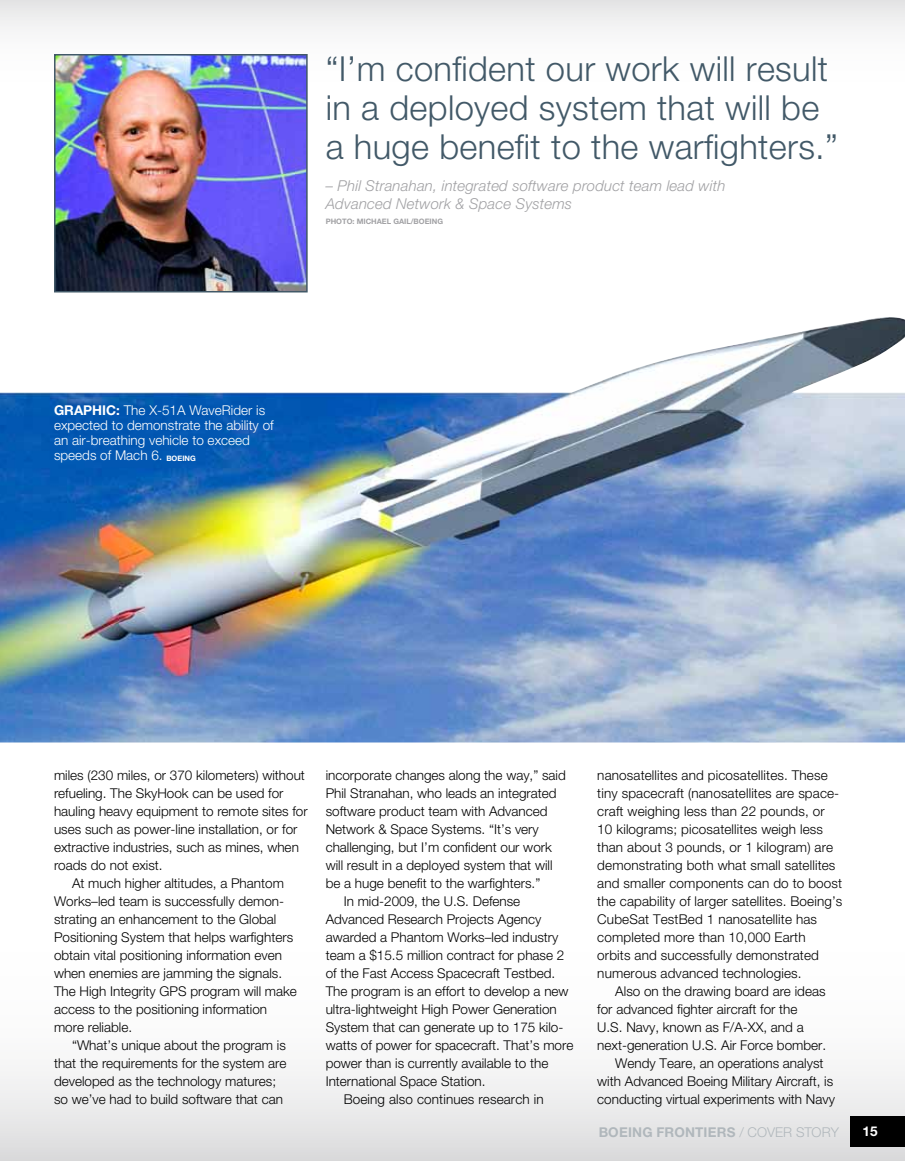
<style>
.page{position:relative;width:905px;height:1161px;background:#fff}
.page>*{position:absolute;margin:0;border:0;box-sizing:border-box;transform-origin:0 0}
.t1{font:300 34.5px/39px "Helvetica Neue";letter-spacing:.01em;color:#425968}
.t2{font:italic 300 15px/18px "Helvetica Neue";letter-spacing:.01em;color:#a1a1a4}
.t3{font:300 13.5px/18px "Helvetica Neue";color:#000}
.t4{font:300 13.5px/15px "Helvetica Neue";color:#fff}
.t5{font:700 13.5px "Helvetica Neue";letter-spacing:.015em;color:#b0b7bc}
.t6{font:700 13.5px "Helvetica Neue";color:#fff}
.t7{font:700 7.5px "Helvetica Neue";color:#a1a1a4}
.s1{font-weight:700}
.s2{font-weight:700;font-size:7.5px}
.s3{font-weight:300}
</style>
<div class="page">
<div style="left:0;top:0;width:904px;height:174px;background:linear-gradient(to bottom,#f1f1f2,#fff)"></div>
<div style="left:0;top:742px;width:904px;height:419px;background:linear-gradient(to bottom,#fff,#ececec)"></div>
<img style="left:0;top:317px;width:904px;height:425px">
<div style="left:850px;top:1116px;width:54px;height:31px;background:#000"></div>
<img style="left:57px;top:57px;width:248px;height:232px">
<div style="left:54px;top:54px;width:254px;height:238px;border:2px solid #425968"></div>
<h1 class="t1" style="left:326px;top:49px;width:514px">“I’m confident our work will result in a deployed system that will be a huge benefit to the warfighters.”</h1>
<p class="t2" style="left:326px;top:176px;width:401px">– Phil Stranahan, integrated software product team lead with<br>Advanced Network &amp; Space Systems</p>
<p class="t7" style="left:326px;top:217px;width:44px">PHOTO: MICHAEL</p>
<p class="t7" style="left:393px;top:217px;width:32px">GAIL/BOEING</p>
<p class="t4" style="left:54px;top:403px;width:221px"><span class="s1">GRAPHIC:</span> The X-51A WaveRider is expected to demonstrate the ability of an air-breathing vehicle to exceed speeds of Mach 6. <span class="s2">BOEING</span></p>
<p class="t3" style="left:54px;top:766px;width:252px">miles (230 miles, or 370 kilometers) without</p>
<p class="t3" style="left:54px;top:784px;width:231px">refueling. The SkyHook can be used for</p>
<p class="t3" style="left:54px;top:802px;width:255px">hauling heavy equipment to remote sites for</p>
<p class="t3" style="left:54px;top:820px;width:245px">uses such as power-line installation, or for</p>
<p class="t3" style="left:54px;top:838px;width:246px">extractive industries, such as mines, when</p>
<p class="t3" style="left:54px;top:856px;width:110px">roads do not exist.</p>
<p class="t3" style="left:72px;top:874px;width:213px">At much higher altitudes, a Phantom</p>
<p class="t3" style="left:54px;top:892px;width:231px">Works–led team is successfully demon-</p>
<p class="t3" style="left:54px;top:910px;width:224px">strating an enhancement to the Global</p>
<p class="t3" style="left:54px;top:928px;width:241px">Positioning System that helps warfighters</p>
<p class="t3" style="left:54px;top:946px;width:230px">obtain vital positioning information even</p>
<p class="t3" style="left:54px;top:964px;width:230px">when enemies are jamming the signals.</p>
<p class="t3" style="left:54px;top:982px;width:244px">The High Integrity GPS program will make</p>
<p class="t3" style="left:54px;top:1000px;width:215px">access to the positioning information</p>
<p class="t3" style="left:54px;top:1018px;width:80px">more reliable.</p>
<p class="t3" style="left:72px;top:1036px;width:215px">“What’s unique about the program is</p>
<p class="t3" style="left:54px;top:1054px;width:234px">that the requirements for the system are</p>
<p class="t3" style="left:54px;top:1072px;width:224px">developed as the technology matures;</p>
<p class="t3" style="left:54px;top:1090px;width:230px">so we’ve had to build software that can</p>
<p class="t3" style="left:325px;top:766px;width:242px">incorporate changes along the way,” said</p>
<p class="t3" style="left:325px;top:784px;width:232px">Phil Stranahan, who leads an integrated</p>
<p class="t3" style="left:325px;top:802px;width:223px">software product team with Advanced</p>
<p class="t3" style="left:325px;top:820px;width:215px">Network &amp; Space Systems. “It’s very</p>
<p class="t3" style="left:325px;top:838px;width:228px">challenging, but I’m confident our work</p>
<p class="t3" style="left:325px;top:856px;width:228px">will result in a deployed system that will</p>
<p class="t3" style="left:325px;top:874px;width:216px">be a huge benefit to the warfighters.”</p>
<p class="t3" style="left:343px;top:892px;width:178px">In mid-2009, the U.S. Defense</p>
<p class="t3" style="left:325px;top:910px;width:217px">Advanced Research Projects Agency</p>
<p class="t3" style="left:325px;top:928px;width:234px">awarded a Phantom Works–led industry</p>
<p class="t3" style="left:325px;top:946px;width:240px">team a $15.5 million contract for phase 2</p>
<p class="t3" style="left:325px;top:964px;width:231px">of the Fast Access Spacecraft Testbed.</p>
<p class="t3" style="left:325px;top:982px;width:244px">The program is an effort to develop a new</p>
<p class="t3" style="left:325px;top:1000px;width:233px">ultra-lightweight High Power Generation</p>
<p class="t3" style="left:325px;top:1018px;width:239px">System that can generate up to 175 kilo-</p>
<p class="t3" style="left:325px;top:1036px;width:249px">watts of power for spacecraft. That’s more</p>
<p class="t3" style="left:325px;top:1054px;width:224px">power than is currently available to the</p>
<p class="t3" style="left:325px;top:1072px;width:161px">International Space Station.</p>
<p class="t3" style="left:343px;top:1090px;width:201px">Boeing also continues research in</p>
<p class="t3" style="left:597px;top:766px;width:246px">nanosatellites and picosatellites. These tiny spacecraft (nanosatellites are space&shy;craft weighing less than 22 pounds, or 10 kilograms; picosatellites weigh less than about 3 pounds, or 1 kilogram) are demonstrating both what small satellites and smaller components can do to boost the capability of larger satellites. Boeing’s CubeSat TestBed 1 nanosatellite has completed more than 10,000 Earth<br>orbits and successfully demonstrated numerous advanced technologies.</p>
<p class="t3" style="left:615px;top:982px;width:212px">Also on the drawing board are ideas</p>
<p class="t3" style="left:597px;top:1000px;width:202px">for advanced fighter aircraft for the</p>
<p class="t3" style="left:597px;top:1018px;width:208px">U.S. Navy, known as F/A-XX, and a</p>
<p class="t3" style="left:597px;top:1036px;width:230px">next-generation U.S. Air Force bomber.</p>
<p class="t3" style="left:615px;top:1054px;width:210px">Wendy Teare, an operations analyst</p>
<p class="t3" style="left:597px;top:1072px;width:237px">with Advanced Boeing Military Aircraft, is</p>
<p class="t3" style="left:597px;top:1090px;width:239px">conducting virtual experiments with Navy</p>
<p class="t5" style="left:598px;top:1123px;width:242px">BOEING FRONTIERS <span class="s3">/ COVER STORY</span></p>
<p class="t6" style="left:862px;top:1123px;width:17px">15</p>
</div>
